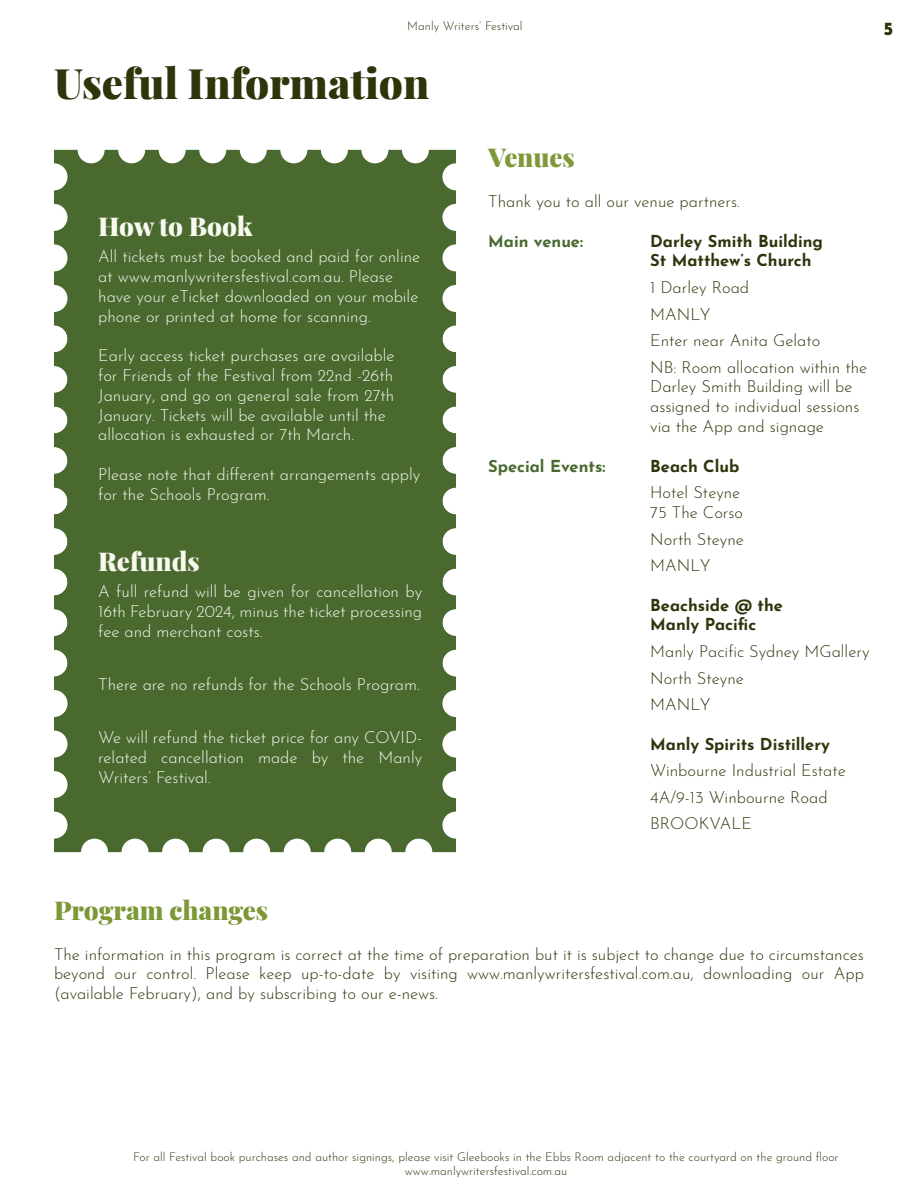
<style>
.page{position:relative;width:918px;height:1188px;background:#fff}
.page>*{position:absolute;margin:0;border:0;box-sizing:border-box;transform-origin:0 0}
.t1{font:900 42px "Playfair Display";color:#2f350b}
.t2{font:900 25.95px "Playfair Display";color:#7d9836}
.t3{font:900 25.95px "Playfair Display";color:#f9f9f0}
.t4{font:700 18px "Josefin Sans";color:#2f350b}
.t5{font:300 16.5px/19.8px "Josefin Sans";color:#f9f9f0}
.t6{font:300 16.5px/26.5px "Josefin Sans";color:#2f350b}
.t7{font:700 16.5px/19.8px "Josefin Sans";color:#2f350b}
.t8{font:700 16.5px "Josefin Sans";color:#49692f}
.t9{font:300 12px/14.4px "Josefin Sans";color:#2f350b;text-align:center}
</style>
<div class="page">
<svg style="left:54px;top:677px;width:402px;height:175px;fill:#49692f"></svg>
<div style="left:54px;top:150px;width:402px;height:527px;background:#49692f"></div>
<p class="t9" style="left:407px;top:17px;width:117px">Manly Writers’ Festival</p>
<h1 class="t1" style="left:54px;top:50px;width:377px">Useful Information</h1>
<p class="t4" style="left:884px;top:12px;width:11px">5</p>
<h2 class="t3" style="left:98px;top:205px;width:156px">How to Book</h2>
<p class="t5" style="left:98px;top:245px;width:323px">All tickets must be booked and paid for online at www.manlywritersfestival.com.au. Please have your eTicket downloaded on your mobile phone or printed at home for scanning.</p>
<p class="t5" style="left:98px;top:344px;width:298px">Early access ticket purchases are available for Friends of the Festival from 22nd -26th January, and go on general sale from 27th January. Tickets will be available until the allocation is exhausted or 7th March.</p>
<p class="t5" style="left:98px;top:463px;width:324px">Please note that different arrangements apply for the Schools Program.</p>
<h2 class="t3" style="left:98px;top:540px;width:103px">Refunds</h2>
<p class="t5" style="left:98px;top:580px;width:326px;text-align:justify">A full refund will be given for cancellation by 16th February 2024, minus the ticket processing fee and merchant costs.</p>
<p class="t5" style="left:98px;top:673px;width:323px">There are no refunds for the Schools Program.</p>
<p class="t5" style="left:98px;top:726px;width:326px;text-align:justify">We will refund the ticket price for any COVID&shy;related cancellation made by the Manly Writers’ Festival.</p>
<h2 class="t2" style="left:488px;top:137px;width:88px">Venues</h2>
<p class="t6" style="left:488px;top:186px;width:253px">Thank you to all our venue partners.</p>
<p class="t8" style="left:488px;top:226px;width:96px">Main venue:</p>
<p class="t7" style="left:650px;top:229px;width:174px">Darley Smith Building<br>St Matthew’s Church</p>
<p class="t6" style="left:650px;top:272px;width:219px">1 Darley Road<br>MANLY<br>Enter near Anita Gelato<br>NB: Room allocation within the</p>
<p class="t6" style="left:650px;top:375px;width:211px;line-height:19.8px">Darley Smith Building will be assigned to individual sessions via the App and signage</p>
<p class="t8" style="left:488px;top:451px;width:119px">Special Events:</p>
<p class="t7" style="left:650px;top:454px;width:91px">Beach Club</p>
<p class="t6" style="left:650px;top:481px;width:94px;line-height:19.8px">Hotel Steyne<br>75 The Corso</p>
<p class="t6" style="left:650px;top:524px;width:95px">North Steyne<br>MANLY</p>
<p class="t7" style="left:650px;top:593px;width:134px">Beachside @ the<br>Manly Pacific</p>
<p class="t6" style="left:650px;top:636px;width:221px">Manly Pacific Sydney MGallery<br>North Steyne<br>MANLY</p>
<p class="t7" style="left:650px;top:732px;width:181px">Manly Spirits Distillery</p>
<p class="t6" style="left:650px;top:756px;width:197px">Winbourne Industrial Estate<br>4A/9-13 Winbourne Road<br>BROOKVALE</p>
<h2 class="t2" style="left:54px;top:890px;width:216px">Program changes</h2>
<p class="t6" style="left:54px;top:942px;width:812px;line-height:19.8px;text-align:justify">The information in this program is correct at the time of preparation but it is subject to change due to circumstances beyond our control. Please keep up-to-date by visiting www.manlywritersfestival.com.au, downloading our App (available February), and by subscribing to our e-news.</p>
<p class="t9" style="left:133px;top:1148px;width:707px">For all Festival book purchases and author signings, please visit Gleebooks in the Ebbs Room adjacent to the courtyard on the ground floor www.manlywritersfestival.com.au</p>
</div>
